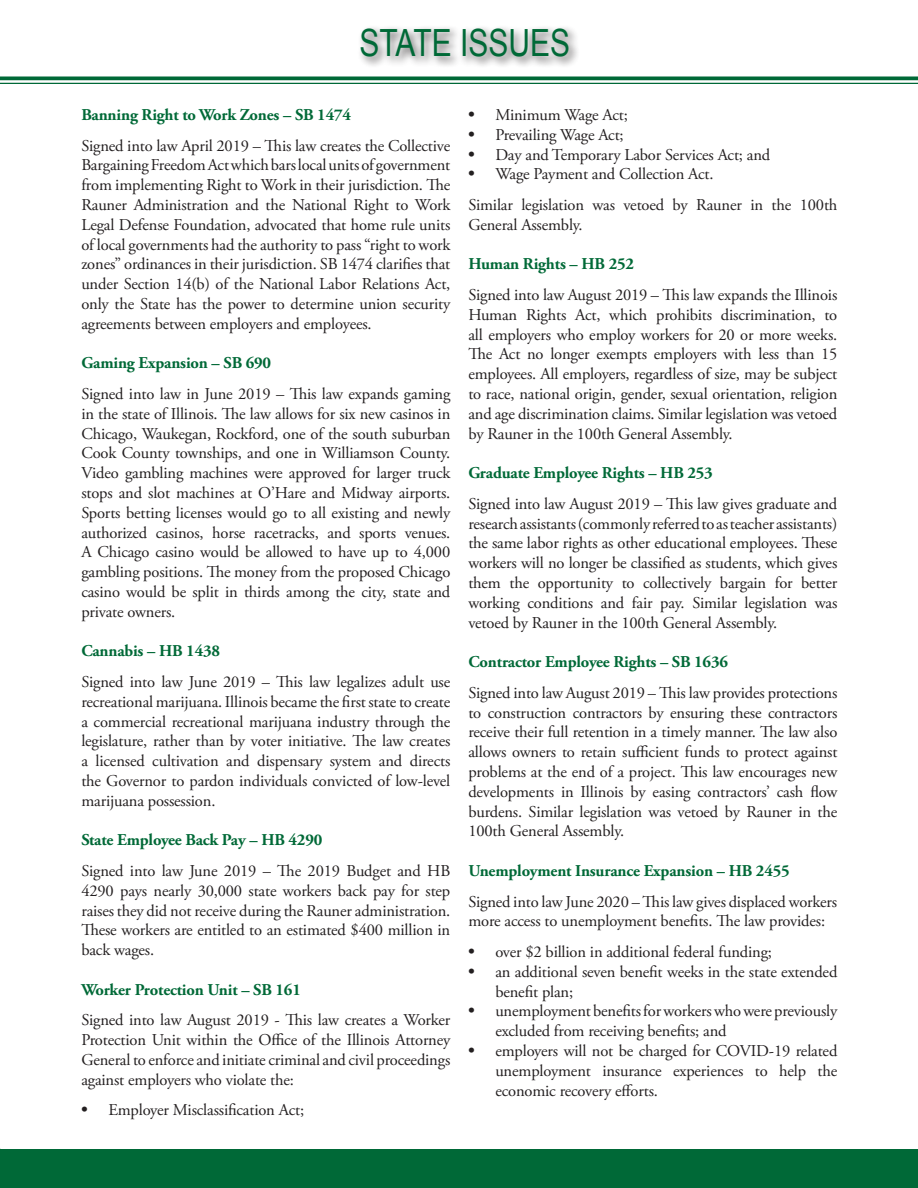
<style>
.page{position:relative;width:918px;height:1188px;background:#fff}
.page>*{position:absolute;margin:0;border:0;box-sizing:border-box;transform-origin:0 0}
.t1{font:37.5px "Arial";color:#006937;scale:.8 1}
.t2{font:16.5px/19.8px "Adobe Garamond Pro";letter-spacing:-.01em;color:#231f20;text-align:justify}
.t3{font:700 16.5px "Adobe Garamond Pro";letter-spacing:-.01em;color:#006937}
.s1{font-family:"Times";font-size:18px}
</style>
<div class="page">
<hr style="left:0;top:77px;width:918px;height:3px;background:#006937">
<hr style="left:0;top:83px;width:918px;height:1px;background:#006937">
<div style="left:0;top:1149px;width:5px;height:39px;background:#006937"></div>
<div style="left:2px;top:1149px;width:916px;height:39px;background:#006937"></div>
<div style="left:356px;top:24px;width:224px;height:45px;background:#231f20;opacity:.75"></div>
<h1 class="t1" style="left:359px;top:19px;width:265px">STATE ISSUES</h1>
<p class="t3" style="left:81px;top:105px;width:271px">Banning Right to Work Zones – SB 1474</p>
<p class="t2" style="left:81px;top:136px;width:371px">Signed into law April 2019 – This law creates the Collective Bargaining Freedom Act which bars local units of government from implementing Right to Work in their jurisdiction. The Rauner Administration and the National Right to Work Legal Defense Foundation, advocated that home rule units of local governments had the authority to pass “right to work zones” ordinances in their jurisdiction. SB 1474 clarifies that under Section 14(b) of the National Labor Relations Act, only the State has the power to determine union security agreements between employers and employees.</p>
<p class="t3" style="left:81px;top:354px;width:191px">Gaming Expansion – SB 690</p>
<p class="t2" style="left:81px;top:384px;width:371px">Signed into law in June 2019 – This law expands gaming in the state of Illinois. The law allows for six new casinos in Chicago, Waukegan, Rockford, one of the south suburban Cook County townships, and one in Williamson County.<br>Video gambling machines were approved for larger truck stops and slot machines at O’Hare and Midway airports.<br>Sports betting licenses would go to all existing and newly authorized casinos, horse racetracks, and sports venues.<br>A Chicago casino would be allowed to have up to 4,000 gambling positions. The money from the proposed Chicago casino would be split in thirds among the city, state and private owners.</p>
<p class="t3" style="left:81px;top:642px;width:140px">Cannabis – HB 1438</p>
<p class="t2" style="left:81px;top:672px;width:371px">Signed into law June 2019 – This law legalizes adult use recreational marijuana. Illinois became the first state to create a commercial recreational marijuana industry through the legislature, rather than by voter initiative. The law creates a licensed cultivation and dispensary system and directs the Governor to pardon individuals convicted of low-level marijuana possession.</p>
<p class="t3" style="left:81px;top:831px;width:243px">State Employee Back Pay – HB 4290</p>
<p class="t2" style="left:81px;top:861px;width:371px">Signed into law June 2019 – The 2019 Budget and HB 4290 pays nearly 30,000 state workers back pay for step raises they did not receive during the Rauner administration.<br>These workers are entitled to an estimated $400 million in back wages.</p>
<p class="t3" style="left:81px;top:980px;width:221px">Worker Protection Unit – SB 161</p>
<p class="t2" style="left:81px;top:1011px;width:371px">Signed into law August 2019 - This law creates a Worker Protection Unit within the Office of the Illinois Attorney General to enforce and initiate criminal and civil proceedings against employers who violate the:</p>
<p class="t2" style="left:81px;top:1101px;width:224px"><span class="s1">•</span> Employer Misclassification Act;</p>
<p class="t2" style="left:468px;top:105px;width:161px"><span class="s1">•</span> Minimum Wage Act;</p>
<p class="t2" style="left:468px;top:125px;width:157px"><span class="s1">•</span> Prevailing Wage Act;</p>
<p class="t2" style="left:468px;top:145px;width:303px"><span class="s1">•</span> Day and Temporary Labor Services Act; and</p>
<p class="t2" style="left:468px;top:159px;width:371px;line-height:30.6px"><span class="s1">•</span> Wage Payment and Collection Act.<br>Similar legislation was vetoed by Rauner in the 100th</p>
<p class="t2" style="left:468px;top:215px;width:116px">General Assembly.</p>
<p class="t3" style="left:468px;top:255px;width:167px">Human Rights – HB 252</p>
<p class="t2" style="left:468px;top:285px;width:371px">Signed into law August 2019 – This law expands the Illinois Human Rights Act, which prohibits discrimination, to all employers who employ workers for 20 or more weeks.<br>The Act no longer exempts employers with less than 15 employees. All employers, regardless of size, may be subject to race, national origin, gender, sexual orientation, religion and age discrimination claims. Similar legislation was vetoed by Rauner in the 100th General Assembly.</p>
<p class="t3" style="left:468px;top:463px;width:246px">Graduate Employee Rights – HB 253</p>
<p class="t2" style="left:468px;top:494px;width:371px">Signed into law August 2019 – This law gives graduate and research assistants (commonly referred to as teacher assistants) the same labor rights as other educational employees. These workers will no longer be classified as students, which gives them the opportunity to collectively bargain for better working conditions and fair pay. Similar legislation was vetoed by Rauner in the 100th General Assembly.</p>
<p class="t3" style="left:468px;top:652px;width:261px">Contractor Employee Rights – SB 1636</p>
<p class="t2" style="left:468px;top:683px;width:371px">Signed into law August 2019 – This law provides protections to construction contractors by ensuring these contractors receive their full retention in a timely manner. The law also allows owners to retain sufficient funds to protect against problems at the end of a project. This law encourages new developments in Illinois by easing contractors’ cash flow burdens. Similar legislation was vetoed by Rauner in the 100th General Assembly.</p>
<p class="t3" style="left:468px;top:861px;width:323px">Unemployment Insurance Expansion – HB 2455</p>
<p class="t2" style="left:468px;top:892px;width:370px">Signed into law June 2020 – This law gives displaced workers more access to unemployment benefits. The law provides:</p>
<p class="t2" style="left:468px;top:942px;width:305px"><span class="s1">•</span> over $2 billion in additional federal funding;</p>
<p class="t2" style="left:495px;top:962px;width:344px;text-indent:-27px"><span class="s1">•</span> an additional seven benefit weeks in the state extended benefit plan;</p>
<p class="t2" style="left:495px;top:1002px;width:344px;text-indent:-27px"><span class="s1">•</span> unemployment benefits for workers who were previously excluded from receiving benefits; and</p>
<p class="t2" style="left:495px;top:1041px;width:344px;text-indent:-27px"><span class="s1">•</span> employers will not be charged for COVID-19 related unemployment insurance experiences to help the economic recovery efforts.</p>
</div>
